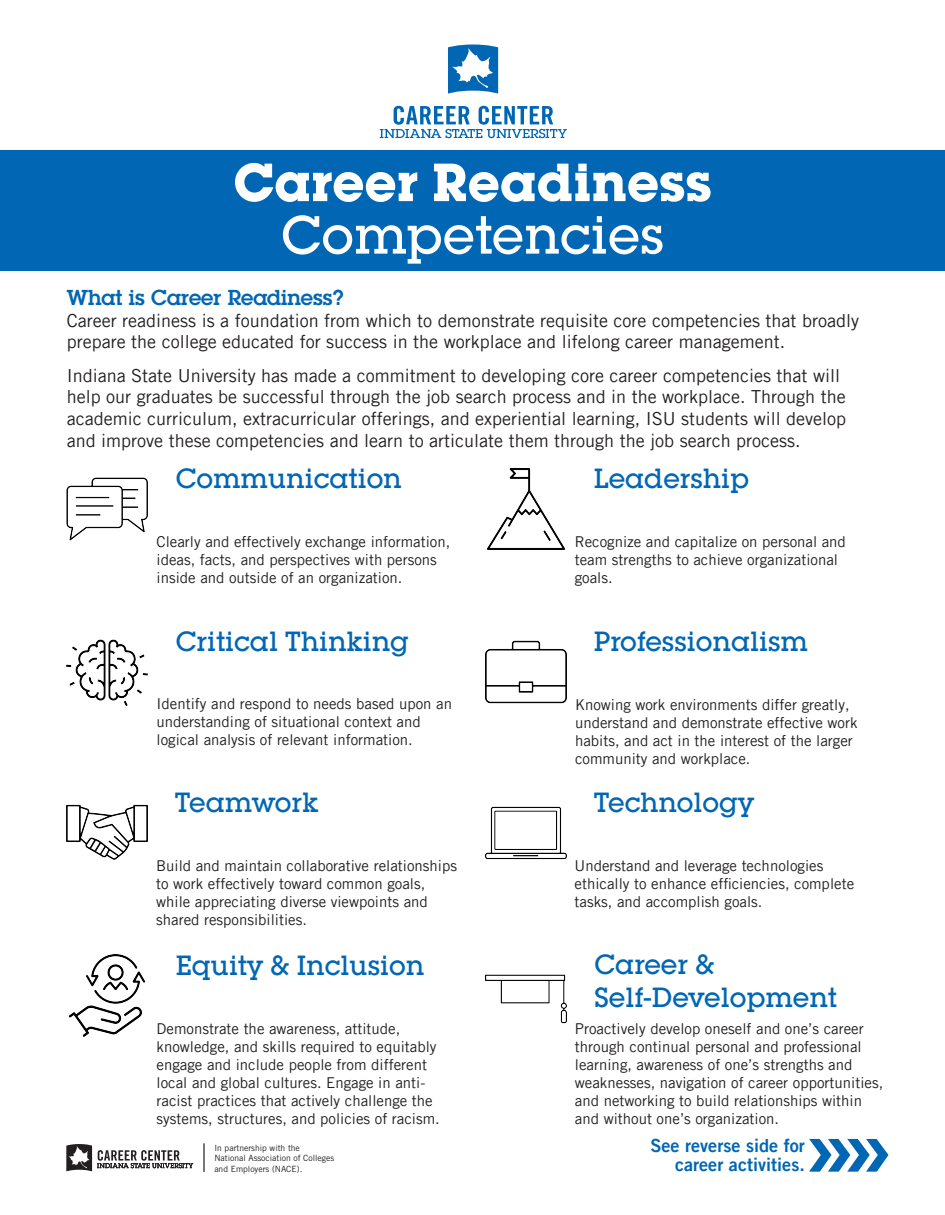
<style>
.page{position:relative;width:945px;height:1215px;background:#fff}
.page>*{position:absolute;margin:0;border:0;box-sizing:border-box;transform-origin:0 0}
.t1{font:700 52.5px "Lubalin Graph Std";color:#fff}
.t2{font:500 52.5px "Lubalin Graph Std";color:#fff}
.t3{font:500 27px/32.4px "Lubalin Graph Std";color:#0166b3}
.t4{font:600 21px "Lubalin Graph Std";color:#0166b3}
.t5{font:18.15px/18.8px "Trade Gothic LT Pro Bd 2";color:#0166b3;text-align:right}
.t6{font:18px/21.6px "Trade Gothic LT Pro";color:#231f20}
.t7{font:15px/18px "Trade Gothic LT Pro";color:#231f20}
.t8{font:8.55px/10.4px "Trade Gothic LT Std";color:#231f20}
</style>
<div class="page">
<div style="left:1px;top:151px;width:944px;height:120px;background:#0166b3"></div>
<hr style="left:203px;top:1143px;width:2px;height:29px;background:#231f20">
<svg style="left:66px;top:1144px;width:127px;height:27px"></svg>
<img style="left:485px;top:974px;width:82px;height:50px">
<img style="left:66px;top:477px;width:82px;height:64px">
<img style="left:66px;top:639px;width:82px;height:67px">
<img style="left:68px;top:955px;width:78px;height:81px">
<img style="left:487px;top:468px;width:78px;height:82px">
<img style="left:485px;top:640px;width:82px;height:64px">
<img style="left:66px;top:804px;width:82px;height:56px">
<img style="left:485px;top:806px;width:82px;height:54px">
<svg style="left:809px;top:1139px;width:79px;height:33px"></svg>
<svg style="left:448px;top:45px;width:50px;height:49px"></svg>
<svg style="left:380px;top:106px;width:187px;height:32px"></svg>
<h1 class="t1" style="left:233px;top:148px;width:480px">Career Readiness</h1>
<h1 class="t2" style="left:281px;top:202px;width:385px">Competencies</h1>
<h3 class="t4" style="left:67px;top:284px;width:278px">What is Career Readiness?</h3>
<p class="t6" style="left:67px;top:309px;width:794px">Career readiness is a foundation from which to demonstrate requisite core competencies that broadly prepare the college educated for success in the workplace and lifelong career management.</p>
<p class="t6" style="left:67px;top:364px;width:781px">Indiana State University has made a commitment to developing core career competencies that will help our graduates be successful through the job search process and in the workplace. Through the academic curriculum, extracurricular offerings, and experiential learning, ISU students will develop and improve these competencies and learn to articulate them through the job search process.</p>
<h2 class="t3" style="left:176px;top:462px;width:228px">Communication</h2>
<h2 class="t3" style="left:594px;top:462px;width:157px">Leadership</h2>
<p class="t7" style="left:157px;top:532px;width:295px">Clearly and effectively exchange information, ideas, facts, and perspectives with persons inside and outside of an organization.</p>
<p class="t7" style="left:575px;top:532px;width:273px">Recognize and capitalize on personal and team strengths to achieve organizational goals.</p>
<h2 class="t3" style="left:176px;top:625px;width:235px">Critical Thinking</h2>
<h2 class="t3" style="left:594px;top:625px;width:216px">Professionalism</h2>
<p class="t7" style="left:157px;top:695px;width:297px">Identify and respond to needs based upon an understanding of situational context and logical analysis of relevant information.</p>
<h2 class="t3" style="left:175px;top:786px;width:145px">Teamwork</h2>
<p class="t7" style="left:156px;top:856px;width:302px">Build and maintain collaborative relationships to work effectively toward common goals, while appreciating diverse viewpoints and shared responsibilities.</p>
<h2 class="t3" style="left:176px;top:949px;width:250px">Equity &amp; Inclusion</h2>
<p class="t7" style="left:157px;top:1019px;width:285px">Demonstrate the awareness, attitude, knowledge, and skills required to equitably engage and include people from different local and global cultures. Engage in anti&shy;racist practices that actively challenge the systems, structures, and policies of racism.</p>
<p class="t8" style="left:214px;top:1143px;width:121px">In partnership with the<br>National Association of Colleges and Employers (NACE).</p>
<p class="t7" style="left:575px;top:695px;width:284px">Knowing work environments differ greatly, understand and demonstrate effective work habits, and act in the interest of the larger community and workplace.</p>
<h2 class="t3" style="left:594px;top:786px;width:162px">Technology</h2>
<p class="t7" style="left:575px;top:856px;width:281px">Understand and leverage technologies ethically to enhance efficiencies, complete tasks, and accomplish goals.</p>
<h2 class="t3" style="left:595px;top:949px;width:244px">Career &amp;<br>Self-Development</h2>
<p class="t7" style="left:575px;top:1019px;width:310px">Proactively develop oneself and one’s career through continual personal and professional learning, awareness of one’s strengths and weaknesses, navigation of career opportunities, and networking to build relationships within and without one’s organization.</p>
<p class="t5" style="left:650px;top:1136px;width:156px">See reverse side for career activities.</p>
</div>
